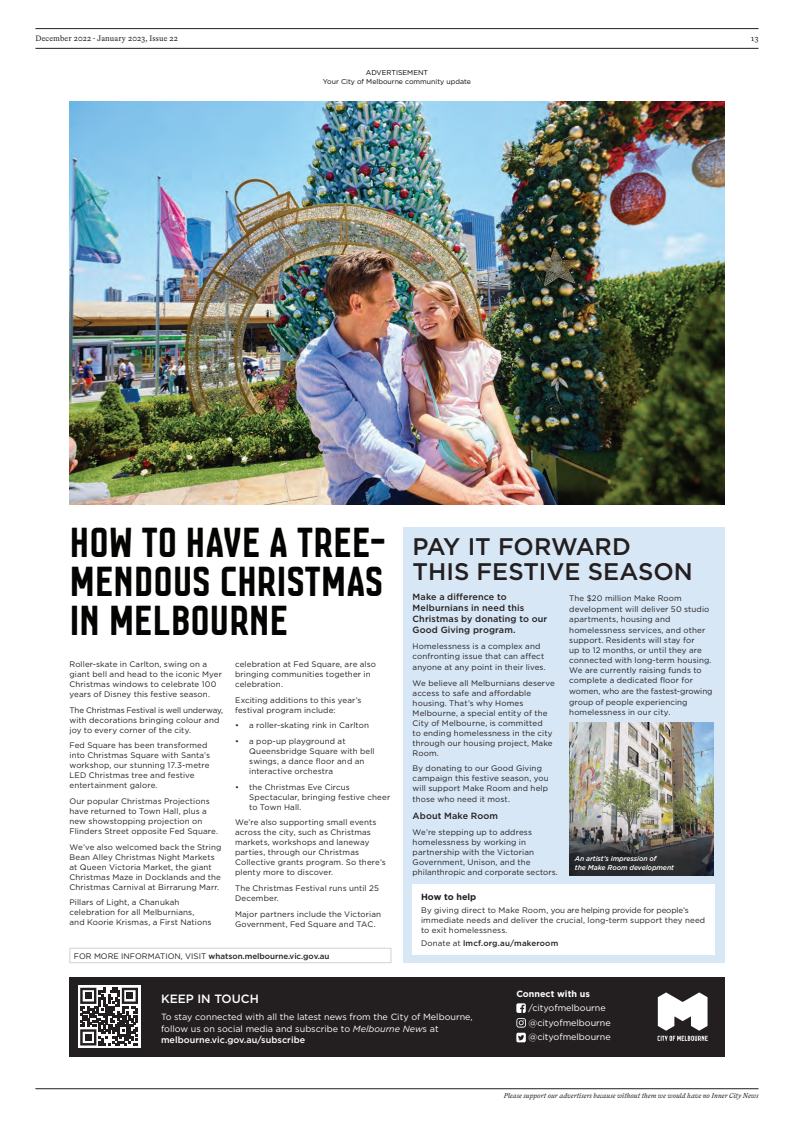
<style>
.page{position:relative;width:794px;height:1134px;background:#fff}
.page>*{position:absolute;margin:0;border:0;box-sizing:border-box;transform-origin:0 0}
.t1{font:44.3px/39px "Co M";letter-spacing:-.01em;color:#040503;text-align:justify}
.t2{font:500 24px/24.2px "Gotham";color:#231f20}
.t3{font:500 12px "Gotham";color:#fff}
.t4{font:9px/11.5px "Gotham";color:#fff}
.t5{font:500 9px/11px "Gotham";letter-spacing:.015em;color:#231f20}
.t6{font:700 9px "Gotham";color:#fff}
.t7{font:700 9px "Gotham";color:#231f20}
.t8{font:8px/10px "Gotham";letter-spacing:.015em;color:#231f20}
.t9{font:500 8px "Gotham";color:#231f20}
.t10{font:8px "Bradford LL";letter-spacing:.02em;color:#231f20}
.t11{font:500 8px "Gotham";letter-spacing:.02em;color:#231f20}
.t12{font:italic 7px "Bradford LL";color:#231f20}
.t13{font:7px/9px "Gotham";color:#040503;text-align:center}
.t14{font:italic 500 7px/8.4px "Gotham";letter-spacing:-.01em;color:#fff}
.s1{font-weight:400}
.s2{font-style:italic}
.s3{font-weight:500}
</style>
<div class="page">
<img style="left:69px;top:102px;width:655px;height:402px">
<div style="left:69px;top:948px;width:322px;height:15px;border:1px solid #d1d2d4"></div>
<div style="left:403px;top:527px;width:321px;height:436px;background:#d8e7f5"></div>
<img style="left:569px;top:722px;width:145px;height:75px">
<div style="left:412px;top:884px;width:302px;height:71px;background:#fff"></div>
<img style="left:569px;top:797px;width:145px;height:78px">
<div style="left:69px;top:977px;width:655px;height:79px;background:#231f20"></div>
<svg style="left:516px;top:1003px;width:10px;height:39px"></svg>
<svg style="left:657px;top:992px;width:51px;height:49px"></svg>
<svg style="left:78px;top:985px;width:62px;height:63px"></svg>
<svg style="left:80px;top:988px;width:58px;height:57px"></svg>
<div style="left:85px;top:992px;width:7px;height:7px;background:#231f20"></div>
<div style="left:126px;top:992px;width:7px;height:7px;background:#231f20"></div>
<div style="left:85px;top:1034px;width:7px;height:7px;background:#231f20"></div>
<hr style="left:35px;top:48px;width:723px;height:1px;background:#231f20">
<hr style="left:35px;top:28px;width:723px;height:1px;background:#231f20">
<hr style="left:35px;top:1088px;width:723px;height:1px;background:#231f20">
<p class="t10" style="left:35px;top:33px;width:144px">December 2022 - January 2023, Issue 22</p>
<p class="t10" style="left:751px;top:33px;width:9px">13</p>
<p class="t13" style="left:323px;top:68px;width:149px">ADVERTISEMENT<br>Your City of Melbourne community update</p>
<h1 class="t1" style="left:69px;top:519px;width:318px">HOW TO HAVE A TREE-MENDOUS CHRISTMAS IN MELBOURNE</h1>
<p class="t8" style="left:69px;top:659px;width:154px">Roller-skate in Carlton, swing on a giant bell and head to the iconic Myer Christmas windows to celebrate 100 years of Disney this festive season.</p>
<p class="t8" style="left:69px;top:705px;width:155px">The Christmas Festival is well underway, with decorations bringing colour and joy to every corner of the city.</p>
<p class="t8" style="left:69px;top:740px;width:142px">Fed Square has been transformed into Christmas Square with Santa’s workshop, our stunning 17.3-metre<br>LED Christmas tree and festive entertainment galore.</p>
<p class="t8" style="left:69px;top:796px;width:150px">Our popular Christmas Projections have returned to Town Hall, plus a new showstopping projection on Flinders Street opposite Fed Square.</p>
<p class="t8" style="left:69px;top:842px;width:153px">We’ve also welcomed back the String Bean Alley Christmas Night Markets at Queen Victoria Market, the giant Christmas Maze in Docklands and the Christmas Carnival at Birrarung Marr.</p>
<p class="t8" style="left:69px;top:897px;width:143px">Pillars of Light, a Chanukah celebration for all Melburnians, and Koorie Krismas, a First Nations</p>
<p class="t8" style="left:235px;top:659px;width:142px">celebration at Fed Square, are also bringing communities together in celebration.</p>
<p class="t8" style="left:235px;top:695px;width:128px">Exciting additions to this year’s festival program include:</p>
<p class="t8" style="left:235px;top:720px;width:135px">• a roller-skating rink in Carlton</p>
<p class="t8" style="left:249px;top:736px;width:127px;text-indent:-14px">• a pop-up playground at<br>Queensbridge Square with bell swings, a dance floor and an interactive orchestra</p>
<p class="t8" style="left:249px;top:782px;width:142px;text-indent:-14px">• the Christmas Eve Circus<br>Spectacular, bringing festive cheer to Town Hall.</p>
<p class="t8" style="left:235px;top:817px;width:152px">We’re also supporting small events across the city, such as Christmas markets, workshops and laneway parties, through our Christmas<br>Collective grants program. So there’s plenty more to discover.</p>
<p class="t8" style="left:235px;top:883px;width:145px">The Christmas Festival runs until 25<br>December.</p>
<p class="t8" style="left:235px;top:909px;width:147px">Major partners include the Victorian<br>Government, Fed Square and TAC.</p>
<p class="t9" style="left:74px;top:950px;width:257px"><span class="s1">FOR MORE INFORMATION, VISIT</span> whatson.melbourne.vic.gov.au</p>
<h2 class="t2" style="left:412px;top:534px;width:282px">PAY IT FORWARD<br>THIS FESTIVE SEASON</h2>
<p class="t5" style="left:412px;top:591px;width:136px">Make a difference to<br>Melburnians in need this<br>Christmas by donating to our<br>Good Giving program.</p>
<p class="t8" style="left:412px;top:641px;width:133px">Homelessness is a complex and confronting issue that can affect</p>
<p class="t8" style="left:412px;top:659px;width:144px;line-height:15.7px">anyone at any point in their lives.<br>We believe all Melburnians deserve</p>
<p class="t8" style="left:412px;top:688px;width:142px">access to safe and affordable housing. That’s why Homes<br>Melbourne, a special entity of the<br>City of Melbourne, is committed to ending homelessness in the city through our housing project, Make<br>Room.</p>
<p class="t8" style="left:412px;top:763px;width:138px">By donating to our Good Giving campaign this festive season, you will support Make Room and help</p>
<p class="t8" style="left:412px;top:794px;width:99px">those who need it most.</p>
<p class="t5" style="left:412px;top:810px;width:87px">About Make Room</p>
<p class="t8" style="left:412px;top:827px;width:147px">We’re stepping up to address homelessness by working in partnership with the Victorian<br>Government, Unison, and the philanthropic and corporate sectors.</p>
<p class="t8" style="left:569px;top:592px;width:142px;line-height:11px">The $20 million Make Room development will deliver 50 studio</p>
<p class="t8" style="left:569px;top:613px;width:137px;line-height:11px">apartments, housing and homelessness services, and other</p>
<p class="t8" style="left:569px;top:634px;width:144px">support. Residents will stay for<br>up to 12 months, or until they are connected with long-term housing.<br>We are currently raising funds to complete a dedicated floor for</p>
<p class="t8" style="left:569px;top:685px;width:145px;line-height:11px">women, who are the fastest-growing group of people experiencing</p>
<p class="t8" style="left:569px;top:706px;width:103px">homelessness in our city.</p>
<p class="t14" style="left:575px;top:855px;width:101px">An artist’s impression of<br>the Make Room development</p>
<p class="t7" style="left:421px;top:891px;width:57px">How to help</p>
<p class="t8" style="left:421px;top:905px;width:286px">By giving direct to Make Room, you are helping provide for people’s immediate needs and deliver the crucial, long-term support they need to exit homelessness.</p>
<p class="t11" style="left:421px;top:938px;width:139px"><span class="s1">Donate at</span> lmcf.org.au/makeroom</p>
<h3 class="t3" style="left:161px;top:991px;width:99px">KEEP IN TOUCH</h3>
<p class="t4" style="left:161px;top:1011px;width:313px">To stay connected with all the latest news from the City of Melbourne, follow us on social media and subscribe to <span class="s2">Melbourne New</span>s at <span class="s3">melbourne.vic.gov.au/subscribe</span></p>
<p class="t6" style="left:516px;top:988px;width:75px">Connect with us</p>
<p class="t4" style="left:528px;top:1000px;width:84px;line-height:14.7px">/cityofmelbourne @cityofmelbourne @cityofmelbourne</p>
<p class="t12" style="left:504px;top:1091px;width:256px">Please support our advertisers because without them we would have no Inner City News</p>
</div>
